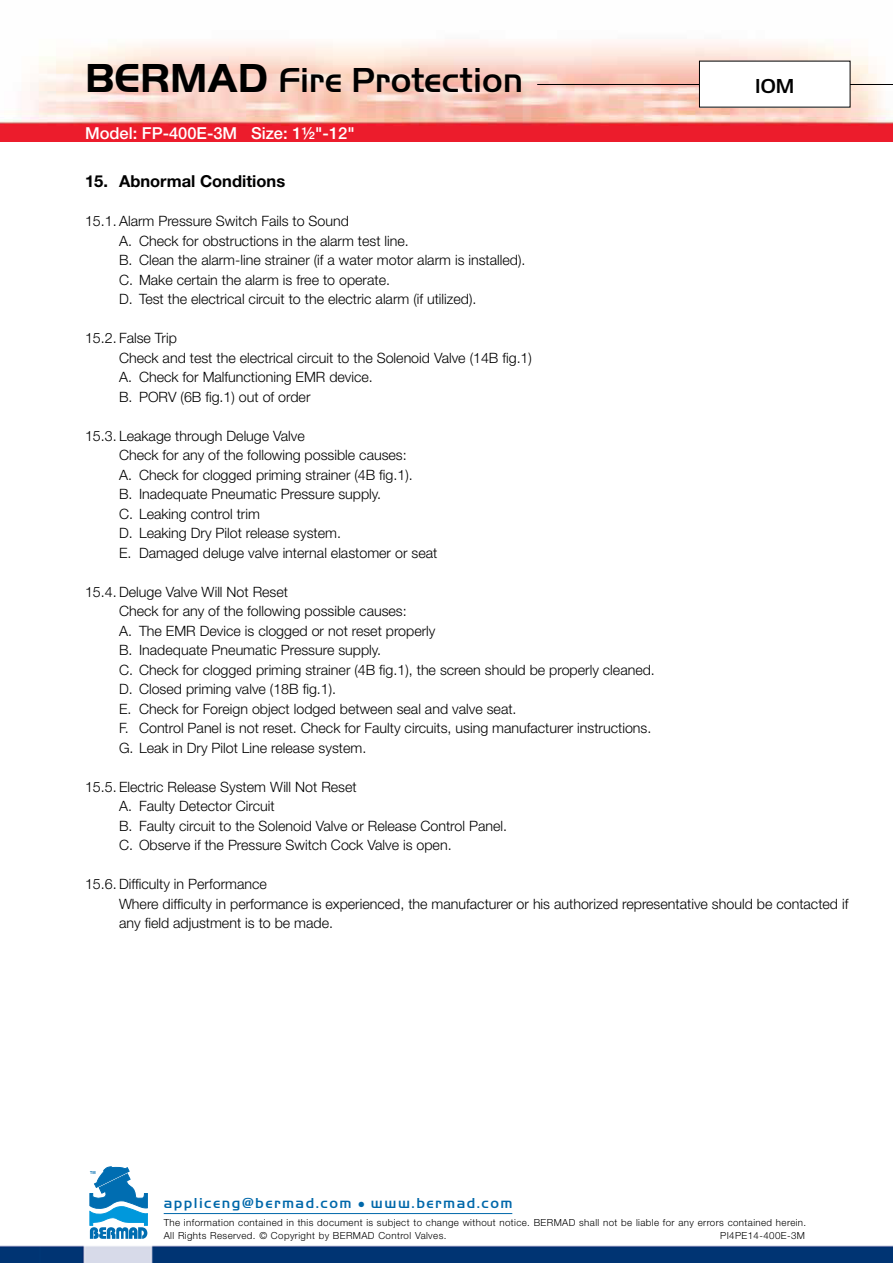
<style>
.page{position:relative;width:893px;height:1263px;background:#fff}
.page>*{position:absolute;margin:0;border:0;box-sizing:border-box;transform-origin:0 0}
.t1{font:500 36px "Handel Got D";color:#000}
.t2{font:500 21px "Handel Got D";color:#000}
.t3{font:500 16.5px "Helvetica Neue";color:#fff}
.t4{font:700 16.5px "Helvetica Neue";color:#000}
.t5{font:500 15px "Handel Got D";letter-spacing:.1em;color:#0068aa}
.t6{font:300 14.25px/19.5px "Helvetica Neue";color:#000}
.t7{font:300 9.75px/13.2px "Helvetica Neue";letter-spacing:.04em;color:#000}
.s1{font-weight:700;font-size:42px}
</style>
<div class="page">
<img style="left:41px;top:1166px;width:852px;height:97px">
<img style="left:0;top:1245px;width:41px;height:18px">
<hr style="left:164px;top:1213px;width:348px;height:1px;background:#0068aa">
<svg style="left:90px;top:1167px;width:57px;height:72px"></svg>
<img style="left:0;top:42px;width:893px;height:100px">
<hr style="left:537px;top:84px;width:356px;height:1px;background:#000">
<div style="left:699px;top:61px;width:151px;height:46px;background:#fff"></div>
<h1 class="t1" style="left:85px;top:58px;width:440px"><span class="s1">BERMAD</span> Fire Protection</h1>
<h2 class="t2" style="left:755px;top:73px;width:41px">IOM</h2>
<p class="t3" style="left:85px;top:126px;width:271px">Model: FP-400E-3M Size: 1½"-12"</p>
<p class="t4" style="left:85px;top:175px;width:202px">15. Abnormal Conditions</p>
<p class="t6" style="left:119px;top:213px;width:408px;text-indent:-34px">15.1. Alarm Pressure Switch Fails to Sound<br>A. Check for obstructions in the alarm test line.<br>B. Clean the alarm-line strainer (if a water motor alarm is installed).<br>C. Make certain the alarm is free to operate.<br>D. Test the electrical circuit to the electric alarm (if utilized).</p>
<p class="t6" style="left:119px;top:330px;width:414px;text-indent:-34px">15.2. False Trip<br>Check and test the electrical circuit to the Solenoid Valve (14B fig.1)<br>A. Check for Malfunctioning EMR device.<br>B. PORV (6B fig.1) out of order</p>
<p class="t6" style="left:119px;top:427px;width:320px;text-indent:-34px">15.3. Leakage through Deluge Valve<br>Check for any of the following possible causes:<br>A. Check for clogged priming strainer (4B fig.1).<br>B. Inadequate Pneumatic Pressure supply.<br>C. Leaking control trim<br>D. Leaking Dry Pilot release system.<br>E. Damaged deluge valve internal elastomer or seat</p>
<p class="t6" style="left:119px;top:583px;width:537px;text-indent:-34px">15.4. Deluge Valve Will Not Reset<br>Check for any of the following possible causes:<br>A. The EMR Device is clogged or not reset properly<br>B. Inadequate Pneumatic Pressure supply.<br>C. Check for clogged priming strainer (4B fig.1), the screen should be properly cleaned.<br>D. Closed priming valve (18B fig.1).<br>E. Check for Foreign object lodged between seal and valve seat.<br>F. Control Panel is not reset. Check for Faulty circuits, using manufacturer instructions.<br>G. Leak in Dry Pilot Line release system.</p>
<p class="t6" style="left:119px;top:778px;width:390px;text-indent:-34px">15.5. Electric Release System Will Not Reset<br>A. Faulty Detector Circuit<br>B. Faulty circuit to the Solenoid Valve or Release Control Panel.<br>C. Observe if the Pressure Switch Cock Valve is open.</p>
<p class="t6" style="left:119px;top:876px;width:731px;text-indent:-34px">15.6. Difficulty in Performance<br>Where difficulty in performance is experienced, the manufacturer or his authorized representative should be contacted if any field adjustment is to be made.</p>
<p class="t5" style="left:164px;top:1198px;width:350px">appliceng@bermad.com ● www.bermad.com</p>
<p class="t7" style="left:164px;top:1216px;width:644px">The information contained in this document is subject to change without notice. BERMAD shall not be liable for any errors contained herein.<br>All Rights Reserved. © Copyright by BERMAD Control Valves.</p>
<p class="t7" style="left:720px;top:1230px;width:86px">PI4PE14-400E-3M</p>
</div>
